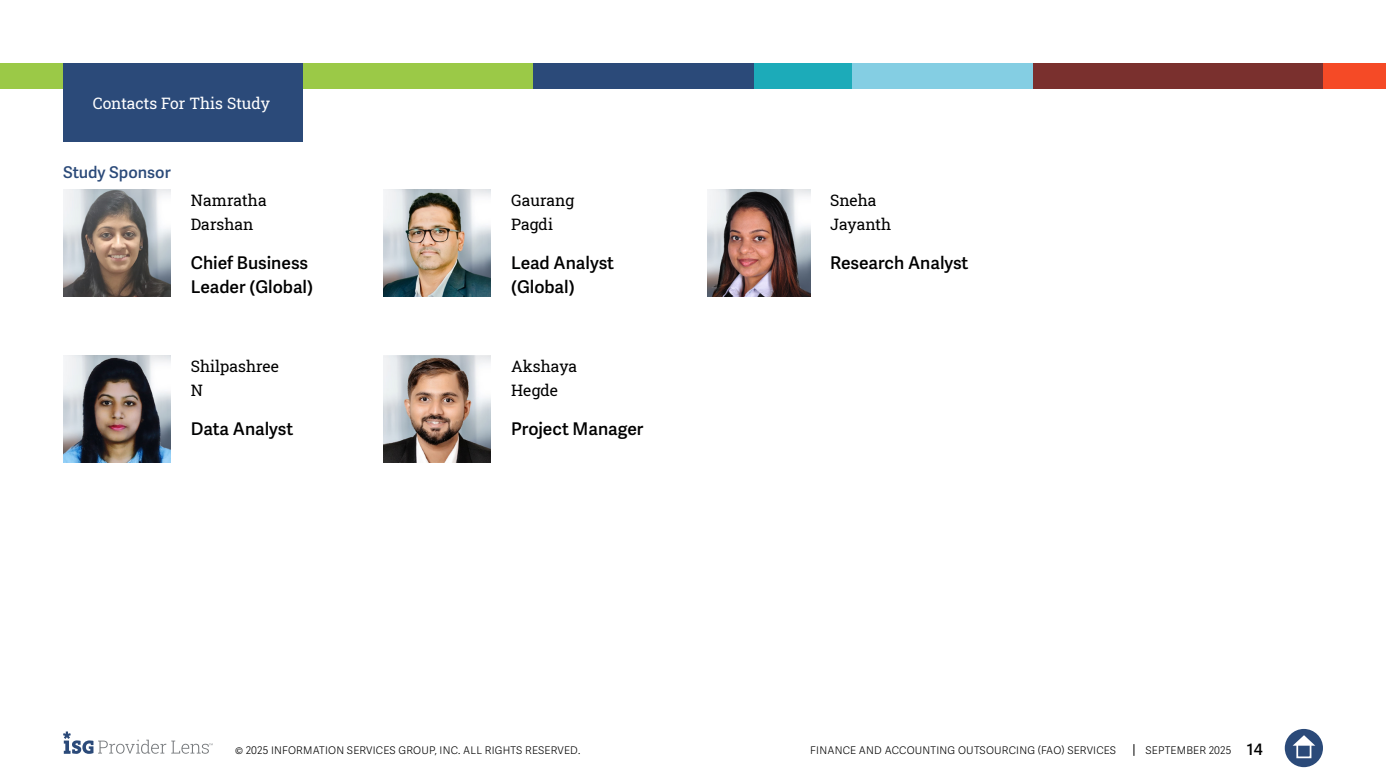
<style>
.page{position:relative;width:1386px;height:780px;background:#fff}
.page>*{position:absolute;margin:0;border:0;box-sizing:border-box;transform-origin:0 0}
.t1{font:600 17.5px/24.5px "Adelle Sans";color:#000101}
.t2{font:600 16.1px "Adelle Sans";color:#2b4a79}
.t3{font:15.75px/24.5px "Roboto Slab ISG P Regular";color:#000}
.t4{font:15.75px "Roboto Slab ISG P Regular";color:#fff}
.t5{font:300 10.5px "Adelle Sans";letter-spacing:.02em;color:#000}
.s1{font-weight:600;font-size:15.75px}
</style>
<div class="page">
<svg style="left:1133px;top:744px;width:1px;height:12px"></svg>
<div style="left:1285px;top:729px;width:38px;height:38px;background:#2b4a79;border-radius:50%"></div>
<svg style="left:1293px;top:735px;width:22px;height:10px"></svg>
<div style="left:1296px;top:743px;width:15px;height:15px;border:2px solid #fff"></div>
<svg style="left:63px;top:731px;width:150px;height:23px"></svg>
<div style="left:0;top:63px;width:533px;height:25px;background:#9bc947"></div>
<div style="left:533px;top:63px;width:223px;height:25px;background:#2b4a79"></div>
<div style="left:850px;top:63px;width:184px;height:25px;background:#84cee3"></div>
<div style="left:1323px;top:63px;width:63px;height:25px;background:#f54a26"></div>
<div style="left:1033px;top:63px;width:290px;height:25px;background:#7a302e"></div>
<div style="left:754px;top:63px;width:98px;height:25px;background:#1cabb9"></div>
<div style="left:63px;top:63px;width:240px;height:79px;background:#2b4a79"></div>
<img style="left:707px;top:189px;width:104px;height:108px">
<img style="left:384px;top:355px;width:107px;height:107px">
<img style="left:384px;top:189px;width:107px;height:108px">
<img style="left:64px;top:355px;width:107px;height:107px">
<img style="left:64px;top:189px;width:107px;height:108px">
<h3 class="t4" style="left:93px;top:92px;width:179px">Contacts For This Study</h3>
<h2 class="t2" style="left:63px;top:163px;width:109px">Study Sponsor</h2>
<h3 class="t3" style="left:191px;top:187px;width:77px">Namratha<br>Darshan</h3>
<h1 class="t1" style="left:191px;top:251px;width:124px">Chief Business<br>Leader (Global)</h1>
<h3 class="t3" style="left:191px;top:353px;width:90px">Shilpashree<br>N</h3>
<h1 class="t1" style="left:191px;top:417px;width:104px">Data Analyst</h1>
<h3 class="t3" style="left:511px;top:187px;width:65px">Gaurang<br>Pagdi</h3>
<h1 class="t1" style="left:511px;top:251px;width:104px">Lead Analyst (Global)</h1>
<h3 class="t3" style="left:511px;top:353px;width:68px">Akshaya<br>Hegde</h3>
<h1 class="t1" style="left:511px;top:417px;width:134px">Project Manager</h1>
<h3 class="t3" style="left:830px;top:187px;width:63px">Sneha<br>Jayanth</h3>
<h1 class="t1" style="left:830px;top:251px;width:140px">Research Analyst</h1>
<p class="t5" style="left:235px;top:744px;width:347px">© 2025 INFORMATION SERVICES GROUP, INC. ALL RIGHTS RESERVED.</p>
<p class="t5" style="left:810px;top:744px;width:307px">FINANCE AND ACCOUNTING OUTSOURCING (FAO) SERVICES</p>
<p class="t5" style="left:1145px;top:744px;width:119px">SEPTEMBER 2025 <span class="s1">14</span></p>
</div>
